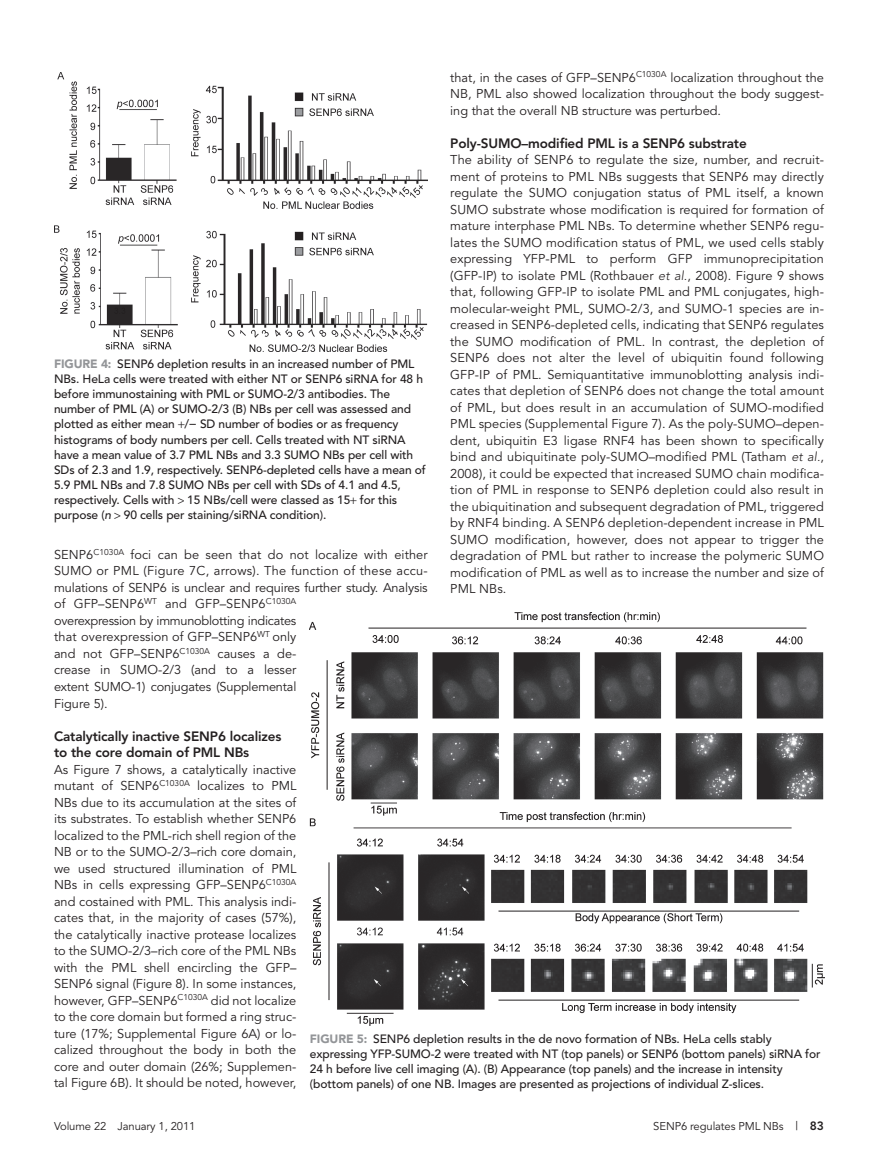
<style>
.page{position:relative;width:878px;height:1175px;background:#fff}
.page>*{position:absolute;margin:0;border:0;box-sizing:border-box;transform-origin:0 0}
.t1{font:800 13.5px/16.5px "Avenir";letter-spacing:-.01em;color:#231f20}
.t2{font:12.75px/16.5px "Avenir";color:#231f20;text-align:justify}
.t3{font:500 12px/15px "Avenir";letter-spacing:-.01em;color:#231f20}
.t4{font:11.25px "Avenir";letter-spacing:-.01em;color:#231f20}
.s1{font-weight:300;font-style:italic}
.s2{font-weight:900;color:#939598}
.s3{font-style:italic}
.s4{font-size:12px}
.s5{font-weight:800;font-size:12px}
</style>
<div class="page">
<img style="left:54px;top:72px;width:374px;height:279px">
<img style="left:310px;top:612px;width:514px;height:413px">
<p class="t2" style="left:450px;top:70px;width:375px">that, in the cases of GFP–SENP6<sup>C1030A</sup> localization throughout the NB, PML also showed localization throughout the body suggest&shy;ing that the overall NB structure was perturbed.</p>
<p class="t1" style="left:450px;top:136px;width:298px">Poly-SUMO–modified PML is a SENP6 substrate</p>
<p class="t2" style="left:450px;top:153px;width:375px">The ability of SENP6 to regulate the size, number, and recruit&shy;ment of proteins to PML NBs suggests that SENP6 may directly regulate the SUMO conjugation status of PML itself, a known SUMO substrate whose modification is required for formation of mature interphase PML NBs. To determine whether SENP6 regu&shy;lates the SUMO modification status of PML, we used cells stably expressing YFP-PML to perform GFP immunoprecipitation (GFP-IP) to isolate PML ( Rothbauer <span class="s1">et al.</span>, 2008 ). Figure 9 shows that, following GFP-IP to isolate PML and PML conjugates, high&shy;molecular-weight PML, SUMO-2/3, and SUMO-1 species are in&shy;creased in SENP6-depleted cells, indicating that SENP6 regulates the SUMO modification of PML. In contrast, the depletion of SENP6 does not alter the level of ubiquitin found following GFP-IP of PML. Semiquantitative immunoblotting analysis indi&shy;cates that depletion of SENP6 does not change the total amount of PML, but does result in an accumulation of SUMO-modified PML species (Supplemental Figure 7). As the poly-SUMO–depen&shy;dent, ubiquitin E3 ligase RNF4 has been shown to specifically bind and ubiquitinate poly-SUMO–modified PML ( Tatham <span class="s1">et al.</span>, 2008 ), it could be expected that increased SUMO chain modifica&shy;tion of PML in response to SENP6 depletion could also result in the ubiquitination and subsequent degradation of PML, triggered by RNF4 binding. A SENP6 depletion-dependent increase in PML SUMO modification, however, does not appear to trigger the degradation of PML but rather to increase the polymeric SUMO modification of PML as well as to increase the number and size of PML NBs.</p>
<p class="t3" style="left:54px;top:358px;width:373px"><span class="s2">FIGURE 4:</span> SENP6 depletion results in an increased number of PML NBs. HeLa cells were treated with either NT or SENP6 siRNA for 48 h before immunostaining with PML or SUMO-2/3 antibodies. The number of PML (A) or SUMO-2/3 (B) NBs per cell was assessed and plotted as either mean /− SD number of bodies or as frequency histograms of body numbers per cell. Cells treated with NT siRNA have a mean value of 3.7 PML NBs and 3.3 SUMO NBs per cell with SDs of 2.3 and 1.9, respectively. SENP6-depleted cells have a mean of 5.9 PML NBs and 7.8 SUMO NBs per cell with SDs of 4.1 and 4.5, respectively. Cells with 15 NBs/cell were classed as 15 for this purpose ( <span class="s3">n</span> 90 cells per staining/siRNA condition).</p>
<p class="t2" style="left:54px;top:547px;width:375px;text-align:left">SENP6 <sup>C1030A</sup> foci can be seen that do not localize with either SUMO or PML ( Figure 7C , arrows). The function of these accu&shy;mulations of SENP6 is unclear and requires further study. Analysis of GFP–SENP6<sup>WT</sup> and GFP–SENP6<sup>C1030A<br></sup>overexpression by immunoblotting indicates<br>that overexpression of GFP–SENP6<sup>WT</sup> only<br>and not GFP–SENP6<sup>C1030A</sup> causes a de-<br>crease in SUMO-2/3 (and to a lesser<br>extent SUMO-1) conjugates (Supplemental<br>Figure 5).</p>
<p class="t1" style="left:54px;top:728px;width:229px">Catalytically inactive SENP6 localizes to the core domain of PML NBs</p>
<p class="t2" style="left:54px;top:762px;width:244px">As Figure 7 shows, a catalytically inactive mutant of SENP6<sup>C1030A</sup> localizes to PML NBs due to its accumulation at the sites of its substrates. To establish whether SENP6 localized to the PML-rich shell region of the NB or to the SUMO-2/3–rich core domain, we used structured illumination of PML NBs in cells expressing GFP–SENP6 <sup>C1030A </sup>and costained with PML. This analysis indi&shy;cates that, in the majority of cases (57%), the catalytically inactive protease localizes to the SUMO-2/3–rich core of the PML NBs with the PML shell encircling the GFP– SENP6 signal ( Figure 8 ). In some instances, however, GFP–SENP6 <sup>C1030A</sup> did not localize to the core domain but formed a ring struc&shy;ture (17%; Supplemental Figure 6A) or lo&shy;calized throughout the body in both the core and outer domain (26%; Supplemen&shy;tal Figure 6B). It should be noted, however,</p>
<p class="t3" style="left:310px;top:1032px;width:512px"><span class="s2">FIGURE 5:</span> SENP6 depletion results in the de novo formation of NBs. HeLa cells stably expressing YFP-SUMO-2 were treated with NT (top panels) or SENP6 (bottom panels) siRNA for 24 h before live cell imaging (A). (B) Appearance (top panels) and the increase in intensity (bottom panels) of one NB. Images are presented as projections of individual Z-slices.</p>
<p class="t4" style="left:54px;top:1121px;width:143px">Volume 22 January 1, 2011</p>
<p class="t4" style="left:653px;top:1121px;width:172px">SENP6 regulates PML NBs <span class="s4">|</span> <span class="s5">83</span></p>
</div>
